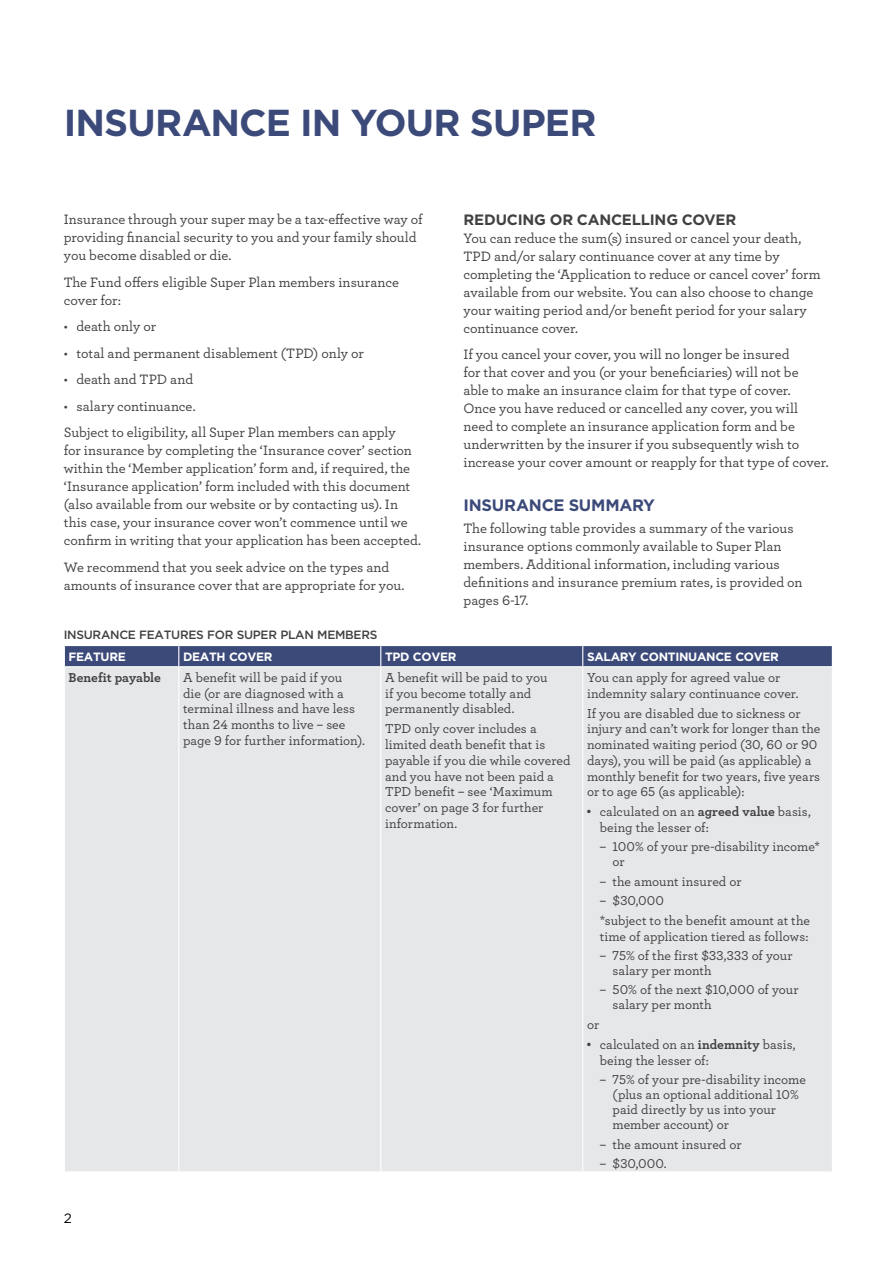
<style>
.page{position:relative;width:893px;height:1263px;background:#fff}
.page>*{position:absolute;margin:0;border:0;box-sizing:border-box;transform-origin:0 0}
.t1{font:700 37.5px "Gotham";letter-spacing:-.025em;color:#3c4a7a}
.t2{font:700 16.5px "Gotham";letter-spacing:-.015em;color:#3c4a7a}
.t3{font:700 15px "Gotham";letter-spacing:-.01em;color:#414042}
.t4{font:500 14.25px/18px "Archer";color:#414042}
.t5{font:500 13.5px/15.8px "Archer";color:#414042}
.t6{font:700 13.5px "Archer";color:#414042}
.t7{font:13.5px "Gotham";color:#000}
.t8{font:700 12px "Gotham";letter-spacing:-.025em;color:#fff}
.t9{font:500 12px "Gotham";letter-spacing:-.025em;color:#414042}
.s1{font-family:"Universal Newswith Comm Pi";font-weight:400}
.s2{font-weight:700}
</style>
<div class="page">
<div style="left:65px;top:667px;width:767px;height:504px;background:#e6e7e8"></div>
<hr style="left:178px;top:667px;width:1px;height:504px;background:#fff">
<hr style="left:380px;top:667px;width:1px;height:504px;background:#fff">
<hr style="left:582px;top:667px;width:1px;height:504px;background:#fff">
<svg style="left:64px;top:645px;width:768px;height:21px;background:#475482"></svg>
<h1 class="t1" style="left:64px;top:98px;width:534px">INSURANCE IN YOUR SUPER</h1>
<p class="t4" style="left:64px;top:209px;width:360px">Insurance through your super may be a tax-effective way of providing financial security to you and your family should you become disabled or die.</p>
<p class="t4" style="left:64px;top:272px;width:337px">The Fund offers eligible Super Plan members insurance cover for:</p>
<p class="t4" style="left:64px;top:316px;width:94px">• death only or</p>
<p class="t4" style="left:64px;top:343px;width:301px">• total and permanent disablement (TPD) only or</p>
<p class="t4" style="left:64px;top:369px;width:131px">• death and TPD and</p>
<p class="t4" style="left:64px;top:392px;width:333px;line-height:26.5px">• salary continuance.<br>Subject to eligibility, all Super Plan members can apply</p>
<p class="t4" style="left:64px;top:441px;width:359px">for insurance by completing the ‘Insurance cover’ section within the ‘Member application’ form and, if required, the ‘Insurance application’ form included with this document (also available from our website or by contacting us). In this case, your insurance cover won’t commence until we confirm in writing that your application has been accepted.</p>
<p class="t4" style="left:64px;top:557px;width:342px">We recommend that you seek advice on the types and amounts of insurance cover that are appropriate for you.</p>
<p class="t3" style="left:463px;top:209px;width:274px">REDUCING OR CANCELLING COVER</p>
<p class="t4" style="left:463px;top:228px;width:359px">You can reduce the sum(s) insured or cancel your death, TPD and/or salary continuance cover at any time by completing the ‘Application to reduce or cancel cover’ form available from our website. You can also choose to change your waiting period and/or benefit period for your salary continuance cover.</p>
<p class="t4" style="left:463px;top:345px;width:367px">If you cancel your cover, you will no longer be insured<br>for that cover and you (or your beneficiaries) will not be<br>able to make an insurance claim for that type of cover.<br>Once you have reduced or cancelled any cover, you will need to complete an insurance application form and be underwritten by the insurer if you subsequently wish to increase your cover amount or reapply for that type of cover.</p>
<p class="t2" style="left:463px;top:494px;width:193px">INSURANCE SUMMARY</p>
<p class="t4" style="left:463px;top:518px;width:341px">The following table provides a summary of the various insurance options commonly available to Super Plan members. Additional information, including various definitions and insurance premium rates, is provided on pages 6-17.</p>
<p class="t9" style="left:64px;top:627px;width:315px">INSURANCE FEATURES FOR SUPER PLAN MEMBERS</p>
<p class="t8" style="left:69px;top:649px;width:59px">FEATURE</p>
<p class="t8" style="left:183px;top:649px;width:91px">DEATH COVER</p>
<p class="t8" style="left:385px;top:649px;width:73px">TPD COVER</p>
<p class="t8" style="left:587px;top:649px;width:193px">SALARY CONTINUANCE COVER</p>
<p class="t6" style="left:69px;top:667px;width:94px">Benefit payable</p>
<p class="t5" style="left:183px;top:669px;width:183px">A benefit will be paid if you<br>die (or are diagnosed with a terminal illness and have less than 24 months to live – see page 9 for further information).</p>
<p class="t5" style="left:385px;top:669px;width:164px">A benefit will be paid to you if you become totally and permanently disabled.</p>
<p class="t5" style="left:587px;top:669px;width:213px">You can apply for agreed value or indemnity salary continuance cover.</p>
<p class="t5" style="left:587px;top:704px;width:235px">If you are disabled due to sickness or injury and can’t work for longer than the nominated waiting period (30, 60 or 90 days), you will be paid (as applicable) a monthly benefit for two years, five years or to age 65 (as applicable):</p>
<p class="t5" style="left:600px;top:803px;width:213px;text-indent:-13px"><span class="s1">•</span> calculated on an <span class="s2">agreed value</span> basis, being the lesser of:</p>
<p class="t5" style="left:613px;top:839px;width:209px;line-height:15px;text-indent:-13px">– 100% of your pre-disability income* or</p>
<p class="t5" style="left:600px;top:873px;width:143px">– the amount insured or</p>
<p class="t5" style="left:600px;top:890px;width:212px;line-height:20px">– $30,000<br>*subject to the benefit amount at the</p>
<p class="t5" style="left:600px;top:928px;width:210px">time of application tiered as follows:</p>
<p class="t5" style="left:613px;top:947px;width:182px;line-height:15px;text-indent:-13px">– 75% of the first $33,333 of your salary per month</p>
<p class="t5" style="left:613px;top:981px;width:188px;line-height:15px;text-indent:-13px">– 50% of the next $10,000 of your salary per month</p>
<p class="t5" style="left:587px;top:1016px;width:14px">or</p>
<p class="t5" style="left:600px;top:1036px;width:197px;text-indent:-13px"><span class="s1">•</span> calculated on an <span class="s2">indemnity</span> basis, being the lesser of:</p>
<p class="t5" style="left:613px;top:1071px;width:195px;line-height:15px;text-indent:-13px">– 75% of your pre-disability income (plus an optional additional 10% paid directly by us into your member account) or</p>
<p class="t5" style="left:600px;top:1135px;width:143px">– the amount insured or</p>
<p class="t5" style="left:600px;top:1155px;width:68px">– $30,000.</p>
<p class="t5" style="left:385px;top:720px;width:187px">TPD only cover includes a limited death benefit that is payable if you die while covered and you have not been paid a<br>TPD benefit – see ‘Maximum cover’ on page 3 for further information.</p>
<p class="t7" style="left:64px;top:1210px;width:10px">2</p>
</div>
